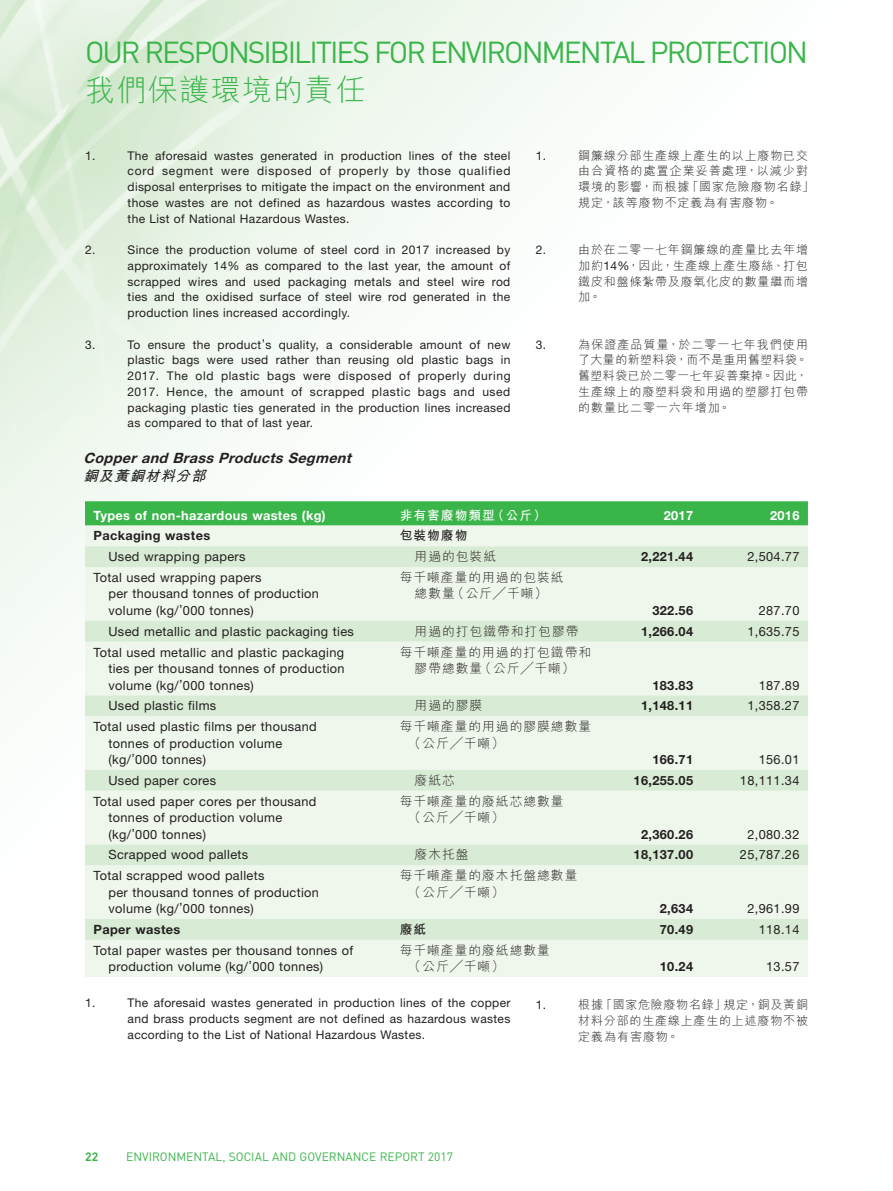
<style>
.page{position:relative;width:893px;height:1191px;background:#fff}
.page>*{position:absolute;margin:0;border:0;box-sizing:border-box;transform-origin:0 0}
.t1{font:30px "DIN";letter-spacing:-.07em;color:#3ab54a}
.t2{font:300 30px "M Hei HK";letter-spacing:.045em;color:#3ab54a}
.Heading_3{font:italic 700 14.25px "Helvetica Neue LT Std";color:#231f20}
.C_Heading_3{font:italic 700 14.25px "M Hei HK";color:#231f20}
.Body_Text{font:12.75px/16.5px "Helvetica Neue LT Std";letter-spacing:.03em;color:#231f20}
.Body_Text-2{font:300 12.75px/16.5px "M Hei HK";letter-spacing:.08em;color:#231f20}
.Body_Text-3{font:700 12.75px "Helvetica Neue LT Std";letter-spacing:.03em;color:#231f20}
.Body_Text-4{font:700 12.75px "Helvetica Neue LT Std";letter-spacing:.03em;color:#fff}
.Body_Text-5{font:700 12.75px "M Hei HK";letter-spacing:.08em;color:#fff}
.Body_Text-6{font:700 12.75px "M Hei HK";letter-spacing:.08em;color:#231f20}
.Notes{font:12px/15.8px "Helvetica Neue LT Std";letter-spacing:.03em;color:#231f20;text-align:justify}
.C_Notes{font:300 12px/15.8px "M Hei HK";letter-spacing:.065em;color:#231f20;text-align:justify}
.t3{font:12px "DIN";color:#3ab54a}
.C_Notes-2{font:12px "Helvetica Neue LT Std";color:#231f20}
.t4{font:700 12px "DIN";color:#3ab54a}
.s1{font-family:"Helvetica Neue LT Std";font-weight:400}
</style>
<div class="page">
<div style="left:85px;top:501px;width:723px;height:24px;background:#3ab54a"></div>
<div style="left:85px;top:525px;width:723px;height:452px;background:#eff7ed"></div>
<svg style="left:85px;top:546px;width:723px;height:393px;background:#e7f3e5"></svg>
<h1 class="t1" style="left:85px;top:33px;width:724px">OUR RESPONSIBILITIES FOR ENVIRONMENTAL PROTECTION</h1>
<h1 class="t2" style="left:85px;top:74px;width:282px">我們保護環境的責任</h1>
<p class="C_Notes-2" style="left:536px;top:148px;width:12px">1.</p>
<p class="C_Notes" style="left:578px;top:147px;width:237px;text-align:left">鋼簾線分部生產線上產生的以上廢物已交由合資格的處置企業妥善處理，以減少對環境的影響，而根據「國家危險廢物名錄」規定，該等廢物不定義為有害廢物。</p>
<p class="C_Notes-2" style="left:536px;top:243px;width:12px">2.</p>
<p class="C_Notes" style="left:578px;top:242px;width:231px">由於在二零一七年鋼簾線的產量比去年增加約<span class="s1">14%</span>，因此，生產線上產生廢絲、打包鐵皮和盤條紮帶及廢氧化皮的數量繼而增加。</p>
<p class="C_Notes-2" style="left:536px;top:337px;width:12px">3.</p>
<p class="C_Notes" style="left:578px;top:336px;width:231px">為保證產品質量，於二零一七年我們使用了大量的新塑料袋，而不是重用舊塑料袋。舊塑料袋已於二零一七年妥善棄掉。因此，生產線上的廢塑料袋和用過的塑膠打包帶的數量比二零一六年增加。</p>
<p class="Notes" style="left:85px;top:147px;width:12px">1.</p>
<p class="Notes" style="left:128px;top:147px;width:384px">The aforesaid wastes generated in production lines of the steel cord segment were disposed of properly by those qualified disposal enterprises to mitigate the impact on the environment and those wastes are not defined as hazardous wastes according to the List of National Hazardous Wastes.</p>
<p class="Notes" style="left:85px;top:242px;width:12px">2.</p>
<p class="Notes" style="left:128px;top:242px;width:384px">Since the production volume of steel cord in 2017 increased by approximately 14% as compared to the last year, the amount of scrapped wires and used packaging metals and steel wire rod ties and the oxidised surface of steel wire rod generated in the production lines increased accordingly.</p>
<p class="Notes" style="left:85px;top:336px;width:12px">3.</p>
<p class="Notes" style="left:128px;top:336px;width:384px">To ensure the product’s quality, a considerable amount of new plastic bags were used rather than reusing old plastic bags in 2017. The old plastic bags were disposed of properly during 2017. Hence, the amount of scrapped plastic bags and used packaging plastic ties generated in the production lines increased as compared to that of last year.</p>
<p class="Heading_3" style="left:84px;top:449px;width:273px">Copper and Brass Products Segment</p>
<p class="C_Heading_3" style="left:84px;top:466px;width:128px">銅及黃銅材料分部</p>
<p class="Body_Text-4" style="left:94px;top:507px;width:234px">Types of non-hazardous wastes (kg)</p>
<p class="Body_Text-5" style="left:400px;top:506px;width:148px">非有害廢物類型（公斤）</p>
<p class="Body_Text-4" style="left:664px;top:507px;width:31px">2017</p>
<p class="Body_Text-4" style="left:770px;top:507px;width:31px">2016</p>
<p class="Body_Text-3" style="left:94px;top:528px;width:118px">Packaging wastes</p>
<p class="Body_Text-6" style="left:400px;top:526px;width:69px">包裝物廢物</p>
<p class="Body_Text" style="left:108px;top:548px;width:139px">Used wrapping papers</p>
<p class="Body_Text-2" style="left:415px;top:548px;width:83px">用過的包裝紙</p>
<p class="Body_Text-3" style="left:641px;top:549px;width:54px">2,221.44</p>
<p class="Body_Text" style="left:747px;top:548px;width:54px">2,504.77</p>
<p class="Body_Text" style="left:108px;top:569px;width:212px;text-indent:-15px">Total used wrapping papers<br>per thousand tonnes of production volume (kg/’000 tonnes)</p>
<p class="Body_Text-2" style="left:400px;top:569px;width:165px;text-align:center">每千噸產量的用過的包裝紙總數量（公斤╱千噸）</p>
<p class="Body_Text-3" style="left:652px;top:602px;width:42px">322.56</p>
<p class="Body_Text" style="left:759px;top:602px;width:42px">287.70</p>
<p class="Body_Text" style="left:108px;top:623px;width:247px">Used metallic and plastic packaging ties</p>
<p class="Body_Text-2" style="left:415px;top:622px;width:165px">用過的打包鐵帶和打包膠帶</p>
<p class="Body_Text-3" style="left:641px;top:623px;width:54px">1,266.04</p>
<p class="Body_Text" style="left:747px;top:623px;width:54px">1,635.75</p>
<p class="Body_Text" style="left:108px;top:643px;width:238px;text-align:justify;text-indent:-15px">Total used metallic and plastic packaging ties per thousand tonnes of production volume (kg/’000 tonnes)</p>
<p class="Body_Text-2" style="left:400px;top:643px;width:193px;text-align:center">每千噸產量的用過的打包鐵帶和膠帶總數量（公斤╱千噸）</p>
<p class="Body_Text-3" style="left:652px;top:677px;width:42px">183.83</p>
<p class="Body_Text" style="left:759px;top:676px;width:42px">187.89</p>
<p class="Body_Text" style="left:108px;top:697px;width:109px">Used plastic films</p>
<p class="Body_Text-2" style="left:415px;top:697px;width:69px">用過的膠膜</p>
<p class="Body_Text-3" style="left:641px;top:698px;width:54px">1,148.11</p>
<p class="Body_Text" style="left:747px;top:697px;width:54px">1,358.27</p>
<p class="Body_Text" style="left:108px;top:718px;width:210px;text-indent:-15px">Total used plastic films per thousand tonnes of production volume (kg/’000 tonnes)</p>
<p class="Body_Text-2" style="left:408px;top:718px;width:184px;text-indent:-9px">每千噸產量的用過的膠膜總數量（公斤╱千噸）</p>
<p class="Body_Text-3" style="left:652px;top:751px;width:42px">166.71</p>
<p class="Body_Text" style="left:759px;top:751px;width:42px">156.01</p>
<p class="Body_Text" style="left:108px;top:772px;width:109px">Used paper cores</p>
<p class="Body_Text-2" style="left:415px;top:771px;width:42px">廢紙芯</p>
<p class="Body_Text-3" style="left:634px;top:772px;width:61px">16,255.05</p>
<p class="Body_Text" style="left:740px;top:772px;width:61px">18,111.34</p>
<p class="Body_Text" style="left:108px;top:792px;width:210px;text-indent:-15px">Total used paper cores per thousand tonnes of production volume (kg/’000 tonnes)</p>
<p class="Body_Text-2" style="left:408px;top:792px;width:157px;text-indent:-9px">每千噸產量的廢紙芯總數量（公斤╱千噸）</p>
<p class="Body_Text-3" style="left:641px;top:826px;width:54px">2,360.26</p>
<p class="Body_Text" style="left:747px;top:825px;width:54px">2,080.32</p>
<p class="Body_Text" style="left:108px;top:846px;width:141px">Scrapped wood pallets</p>
<p class="Body_Text-2" style="left:415px;top:846px;width:55px">廢木托盤</p>
<p class="Body_Text-3" style="left:634px;top:847px;width:61px">18,137.00</p>
<p class="Body_Text" style="left:740px;top:846px;width:61px">25,787.26</p>
<p class="Body_Text" style="left:108px;top:867px;width:212px;text-indent:-15px">Total scrapped wood pallets<br>per thousand tonnes of production volume (kg/’000 tonnes)</p>
<p class="Body_Text-2" style="left:408px;top:867px;width:171px;text-indent:-9px">每千噸產量的廢木托盤總數量（公斤╱千噸）</p>
<p class="Body_Text-3" style="left:660px;top:900px;width:35px">2,634</p>
<p class="Body_Text" style="left:747px;top:900px;width:54px">2,961.99</p>
<p class="Body_Text-3" style="left:94px;top:921px;width:88px">Paper wastes</p>
<p class="Body_Text-6" style="left:400px;top:920px;width:28px">廢紙</p>
<p class="Body_Text-3" style="left:660px;top:921px;width:35px">70.49</p>
<p class="Body_Text" style="left:759px;top:921px;width:42px">118.14</p>
<p class="Body_Text" style="left:108px;top:941px;width:246px;text-indent:-15px">Total paper wastes per thousand tonnes of production volume (kg/’000 tonnes)</p>
<p class="Body_Text-2" style="left:408px;top:941px;width:143px;text-indent:-9px">每千噸產量的廢紙總數量（公斤╱千噸）</p>
<p class="Body_Text-3" style="left:660px;top:958px;width:35px">10.24</p>
<p class="Body_Text" style="left:766px;top:958px;width:35px">13.57</p>
<p class="Notes" style="left:85px;top:994px;width:12px">1.</p>
<p class="Notes" style="left:128px;top:994px;width:384px">The aforesaid wastes generated in production lines of the copper and brass products segment are not defined as hazardous wastes according to the List of National Hazardous Wastes.</p>
<p class="C_Notes-2" style="left:536px;top:998px;width:12px">1.</p>
<p class="C_Notes" style="left:578px;top:997px;width:231px">根據「國家危險廢物名錄」規定，銅及黃銅材料分部的生產線上產生的上述廢物不被定義為有害廢物。</p>
<p class="t4" style="left:85px;top:1148px;width:15px">22</p>
<p class="t3" style="left:126px;top:1149px;width:328px">ENVIRONMENTAL, SOCIAL AND GOVERNANCE REPORT 2017</p>
</div>
